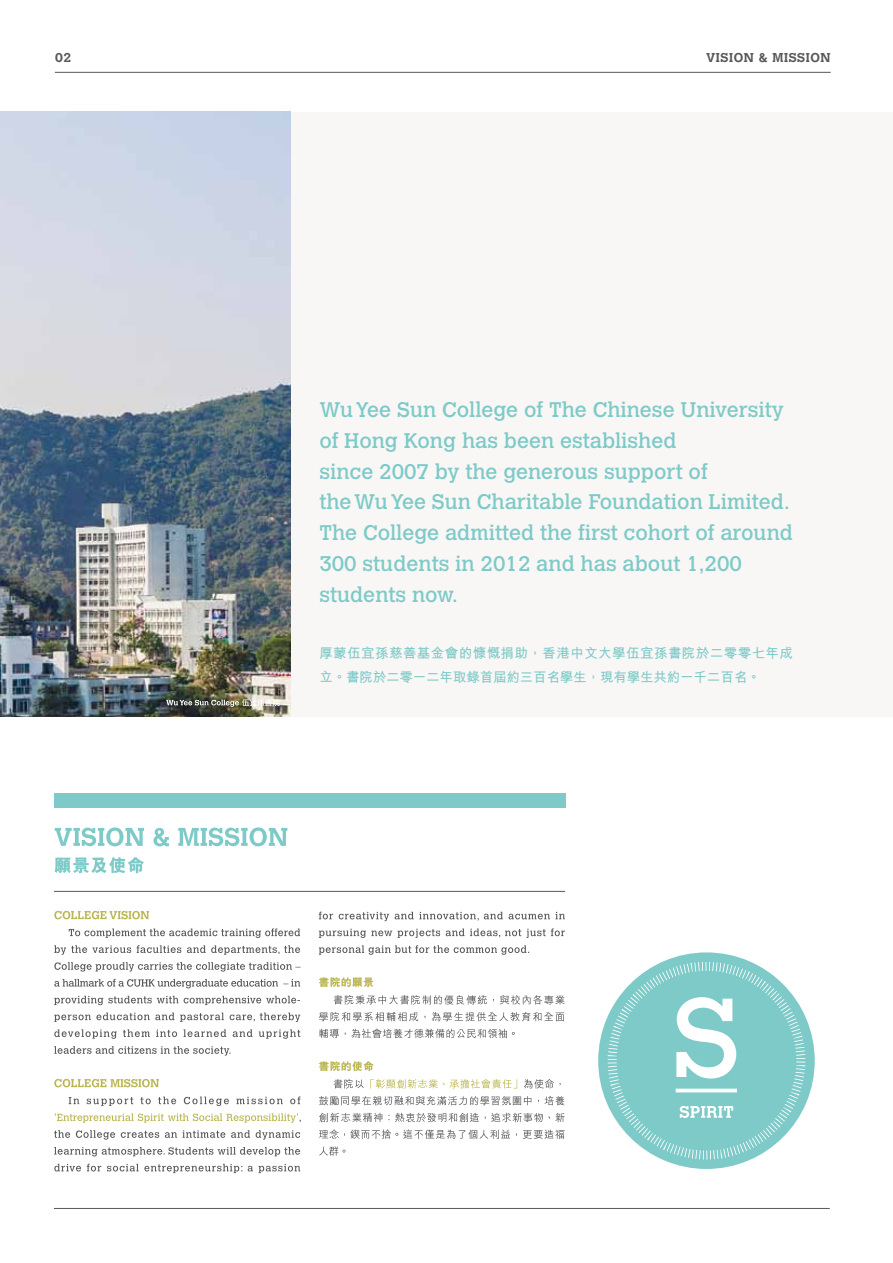
<style>
.page{position:relative;width:893px;height:1263px;background:#fff}
.page>*{position:absolute;margin:0;border:0;box-sizing:border-box;transform-origin:0 0}
.t1{font:21px/30.8px "Calvert MT Std";color:#7dcac8}
.t2{font:700 13.5px/24px "M Hei HK";letter-spacing:.035em;color:#7dcac8}
.t3{font:700 12.75px "Calvert MT Std";letter-spacing:.05em;color:#595757}
</style>
<div class="page">
<div style="left:0;top:112px;width:893px;height:604px;background:#f8f7f5"></div>
<svg style="left:54px;top:1164px;width:246px;height:9px"></svg>
<svg style="left:54px;top:1147px;width:246px;height:9px"></svg>
<svg style="left:54px;top:1130px;width:246px;height:10px"></svg>
<svg style="left:55px;top:1113px;width:246px;height:10px"></svg>
<svg style="left:69px;top:1096px;width:231px;height:10px"></svg>
<svg style="left:54px;top:1079px;width:105px;height:8px"></svg>
<svg style="left:54px;top:1046px;width:177px;height:9px"></svg>
<svg style="left:54px;top:1029px;width:246px;height:10px"></svg>
<svg style="left:54px;top:1012px;width:246px;height:10px"></svg>
<svg style="left:54px;top:996px;width:246px;height:9px"></svg>
<svg style="left:54px;top:979px;width:246px;height:9px"></svg>
<svg style="left:54px;top:962px;width:247px;height:9px"></svg>
<svg style="left:54px;top:945px;width:246px;height:10px"></svg>
<svg style="left:69px;top:928px;width:231px;height:10px"></svg>
<svg style="left:54px;top:911px;width:95px;height:8px"></svg>
<hr style="left:54px;top:891px;width:511px;height:1px;background:#595757">
<svg style="left:55px;top:857px;width:89px;height:16px"></svg>
<svg style="left:55px;top:827px;width:232px;height:19px"></svg>
<div style="left:54px;top:793px;width:511px;height:15px;background:#7dcac8"></div>
<svg style="left:319px;top:1146px;width:27px;height:10px"></svg>
<svg style="left:319px;top:1129px;width:246px;height:10px"></svg>
<svg style="left:319px;top:1113px;width:245px;height:9px"></svg>
<svg style="left:319px;top:1096px;width:245px;height:9px"></svg>
<svg style="left:524px;top:1079px;width:36px;height:9px"></svg>
<svg style="left:370px;top:1079px;width:147px;height:9px"></svg>
<svg style="left:334px;top:1079px;width:30px;height:9px"></svg>
<svg style="left:319px;top:1061px;width:54px;height:10px"></svg>
<svg style="left:319px;top:1028px;width:196px;height:10px"></svg>
<svg style="left:319px;top:1012px;width:245px;height:9px"></svg>
<svg style="left:334px;top:995px;width:231px;height:9px"></svg>
<svg style="left:319px;top:977px;width:54px;height:10px"></svg>
<svg style="left:319px;top:945px;width:210px;height:10px"></svg>
<svg style="left:319px;top:928px;width:246px;height:10px"></svg>
<svg style="left:319px;top:912px;width:246px;height:9px"></svg>
<div style="left:598px;top:952px;width:217px;height:217px;background:#7dcac8;border-radius:50%"></div>
<div style="left:608px;top:962px;width:197px;height:197px;border:9px dashed #fff;border-radius:50%"></div>
<svg style="left:676px;top:997px;width:60px;height:81px"></svg>
<svg style="left:680px;top:1106px;width:53px;height:12px"></svg>
<svg style="left:676px;top:1088px;width:61px;height:4px"></svg>
<hr style="left:54px;top:1208px;width:776px;height:1px;background:#595757">
<img style="left:0;top:112px;width:291px;height:604px">
<svg style="left:166px;top:699px;width:114px;height:8px"></svg>
<hr style="left:55px;top:72px;width:776px;height:1px;background:#595757">
<p class="t3" style="left:55px;top:49px;width:18px">02</p>
<p class="t3" style="left:706px;top:49px;width:126px">VISION &amp; MISSION</p>
<p class="t1" style="left:319px;top:395px;width:475px">Wu Yee Sun College of The Chinese University of Hong Kong has been established<br>since 2007 by the generous support of<br>the Wu Yee Sun Charitable Foundation Limited.<br>The College admitted the first cohort of around 300 students in 2012 and has about 1,200 students now.</p>
<p class="t2" style="left:319px;top:640px;width:475px">厚蒙伍宜孫慈善基金會的慷慨捐助，香港中文大學伍宜孫書院於二零零七年成立。書院於二零一二年取錄首屆約三百名學生，現有學生共約一千二百名。</p>
</div>
